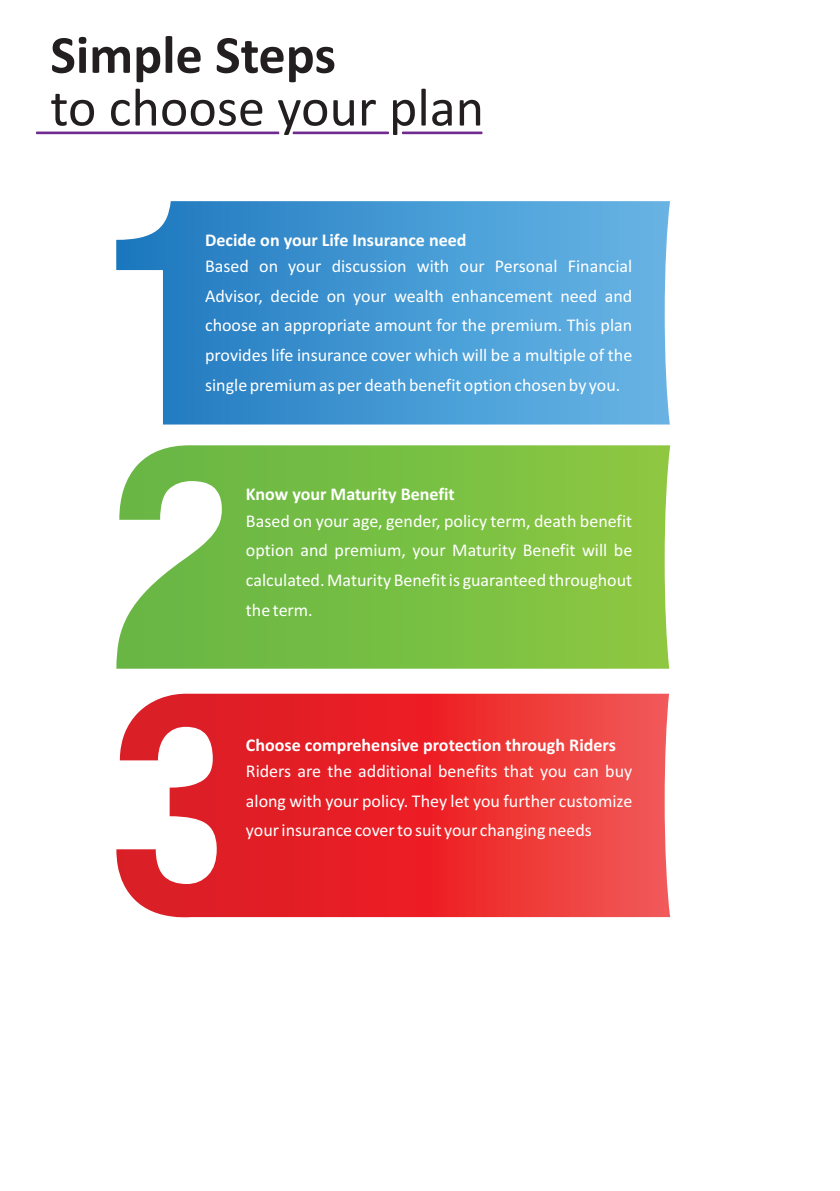
<style>
.page{position:relative;width:840px;height:1191px;background:#fff}
.page>*{position:absolute;margin:0;border:0;box-sizing:border-box;transform-origin:0 0}
.t1{font:54px "Calibri";color:#231f20}
.t2{font:700 54px "Calibri";color:#231f20}
.t3{font:18px/29.6px "Calibri";color:#fff;text-align:justify}
.t4{font:700 18px "Calibri";color:#fff}
</style>
<div class="page">
<hr style="left:402px;top:131px;width:80px;height:3px;background:#702b90">
<hr style="left:292px;top:131px;width:97px;height:3px;background:#702b90">
<hr style="left:36px;top:131px;width:243px;height:3px;background:#702b90">
<svg style="left:116px;top:201px;width:553px;height:223px;background:#53a1d6"></svg>
<svg style="left:116px;top:445px;width:554px;height:223px;background:#84c452"></svg>
<svg style="left:116px;top:693px;width:553px;height:224px;background:#eb4346"></svg>
<h1 class="t2" style="left:50px;top:32px;width:287px">Simple Steps</h1>
<h1 class="t1" style="left:50px;top:85px;width:435px">to choose your plan</h1>
<p class="t4" style="left:205px;top:232px;width:263px">Decide on your Life Insurance need</p>
<p class="t3" style="left:205px;top:253px;width:428px">Based on your discussion with our Personal Financial Advisor, decide on your wealth enhancement need and choose an appropriate amount for the premium. This plan provides life insurance cover which will be a multiple of the single premium as per death benefit option chosen by you.</p>
<p class="t4" style="left:246px;top:486px;width:210px">Know your Maturity Benefit</p>
<p class="t3" style="left:246px;top:507px;width:387px">Based on your age, gender, policy term, death benefit option and premium, your Maturity Benefit will be calculated. Maturity Benefit is guaranteed throughout the term.</p>
<p class="t4" style="left:246px;top:737px;width:371px">Choose comprehensive protection through Riders</p>
<p class="t3" style="left:246px;top:757px;width:387px">Riders are the additional benefits that you can buy along with your policy. They let you further customize your insurance cover to suit your changing needs</p>
</div>
